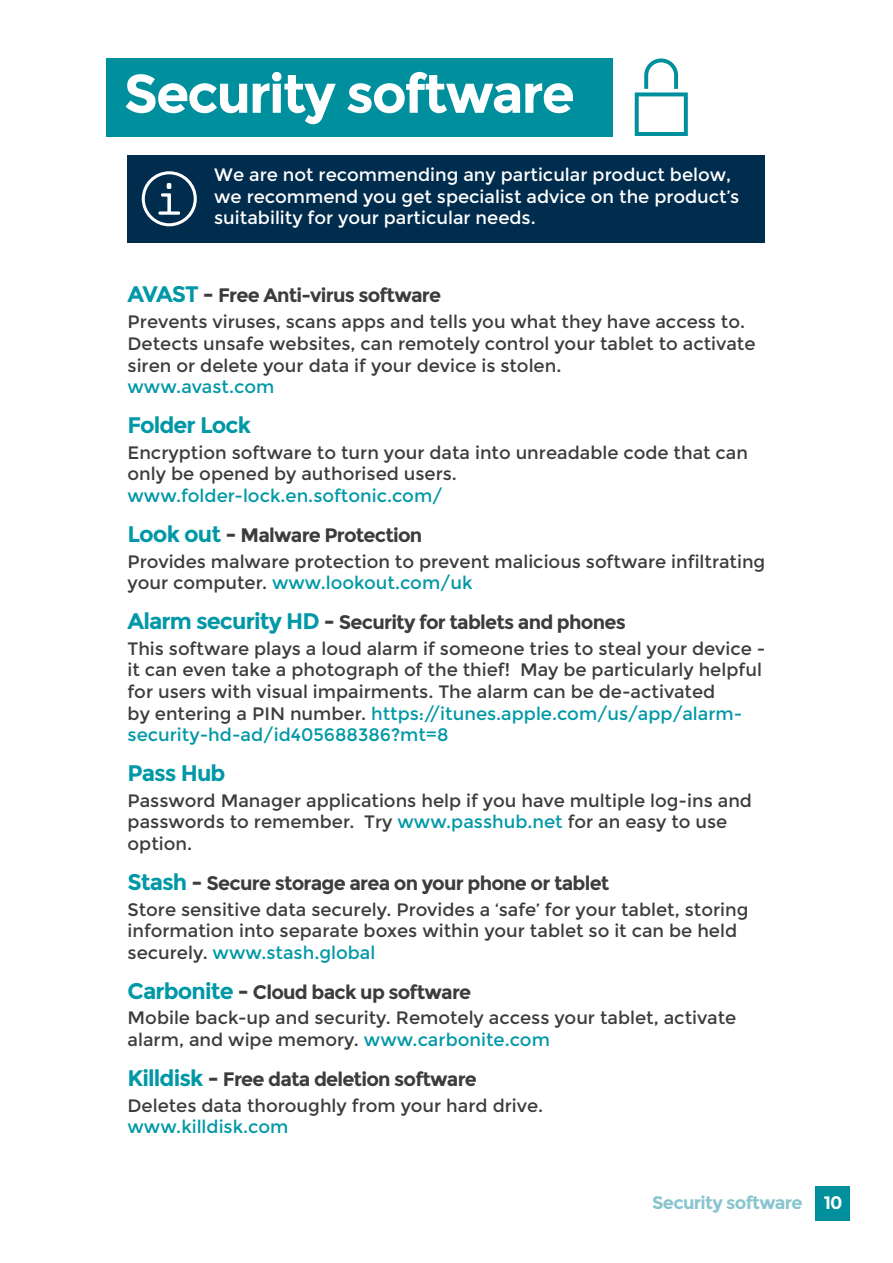
<style>
.page{position:relative;width:893px;height:1263px;background:#fff}
.page>*{position:absolute;margin:0;border:0;box-sizing:border-box;transform-origin:0 0}
.t1{font:700 54px "Montserrat";letter-spacing:-.04em;color:#fff}
.t2{font:700 22.5px "Montserrat";letter-spacing:-.04em;color:#0098a6}
.t3{font:700 19.5px "Montserrat";letter-spacing:-.04em;color:#3c3c3b}
.t4{font:18px/21.6px "Montserrat";color:#3c3c3b}
.t5{font:18px/21.6px "Montserrat";color:#fff}
.t6{font:18px "Montserrat";color:#0098a6}
.t7{font:700 18px "Montserrat";letter-spacing:-.04em;color:#88c5ce}
.s1{font-size:22.5px;color:#0098a6}
.s2{font-size:22.5px}
.s3{color:#0098a6}
.s4{color:#fff}
</style>
<div class="page">
<div style="left:128px;top:155px;width:637px;height:87px;background:#002c4d"></div>
<div style="left:106px;top:59px;width:506px;height:78px;background:#008f9d"></div>
<div style="left:142px;top:171px;width:55px;height:55px;border:3px solid #fff;border-radius:50%"></div>
<svg style="left:158px;top:183px;width:22px;height:32px"></svg>
<div style="left:815px;top:1186px;width:34px;height:34px;background:#008f9d"></div>
<svg style="left:635px;top:58px;width:53px;height:78px"></svg>
<h1 class="t1" style="left:124px;top:62px;width:453px">Security software</h1>
<p class="t5" style="left:214px;top:164px;width:527px">We are not recommending any particular product below, we recommend you get specialist advice on the product’s suitability for your particular needs.</p>
<p class="t3" style="left:128px;top:284px;width:315px"><span class="s1">AVAST</span> <span class="s2">-</span> Free Anti-virus software</p>
<p class="t4" style="left:128px;top:311px;width:629px">Prevents viruses, scans apps and tells you what they have access to.<br>Detects unsafe websites, can remotely control your tablet to activate siren or delete your data if your device is stolen.</p>
<p class="t6" style="left:128px;top:376px;width:148px">www.avast.com</p>
<p class="t2" style="left:128px;top:411px;width:125px">Folder Lock</p>
<p class="t4" style="left:128px;top:442px;width:622px">Encryption software to turn your data into unreadable code that can only be opened by authorised users.</p>
<p class="t6" style="left:128px;top:485px;width:317px">www.folder-lock.en.softonic.com/</p>
<p class="t3" style="left:128px;top:523px;width:296px"><span class="s1">Look out</span> <span class="s2">-</span> Malware Protection</p>
<p class="t4" style="left:128px;top:551px;width:639px">Provides malware protection to prevent malicious software infiltrating your computer. <span class="s3">www.lookout.com/uk</span></p>
<p class="t3" style="left:128px;top:610px;width:500px"><span class="s1">Alarm security HD</span> <span class="s2">-</span> Security for tablets and phones</p>
<p class="t4" style="left:128px;top:638px;width:639px">This software plays a loud alarm if someone tries to steal your device - it can even take a photograph of the thief! May be particularly helpful for users with visual impairments. The alarm can be de-activated<br>by entering a PIN number. <span class="s3">https://itunes.apple.com/us/app/alarm&shy;security-hd-ad/id405688386?mt=8</span></p>
<p class="t2" style="left:128px;top:760px;width:99px">Pass Hub</p>
<p class="t4" style="left:128px;top:790px;width:626px">Password Manager applications help if you have multiple log-ins and passwords to remember. Try <span class="s3">www.passhub.net</span> for an easy to use option.</p>
<p class="t3" style="left:128px;top:871px;width:483px"><span class="s1">Stash</span> <span class="s2">-</span> Secure storage area on your phone or tablet</p>
<p class="t4" style="left:128px;top:899px;width:622px">Store sensitive data securely. Provides a ‘safe’ for your tablet, storing information into separate boxes within your tablet so it can be held securely. <span class="s3">www.stash.global</span></p>
<p class="t3" style="left:128px;top:980px;width:345px"><span class="s1">Carbonite</span> <span class="s2">-</span> Cloud back up software</p>
<p class="t4" style="left:128px;top:1007px;width:610px">Mobile back-up and security. Remotely access your tablet, activate alarm, and wipe memory. <span class="s3">www.carbonite.com</span></p>
<p class="t3" style="left:128px;top:1067px;width:351px"><span class="s1">Killdisk</span> <span class="s2">-</span> Free data deletion software</p>
<p class="t4" style="left:128px;top:1095px;width:417px">Deletes data thoroughly from your hard drive.</p>
<p class="t6" style="left:128px;top:1116px;width:162px">www.killdisk.com</p>
<p class="t7" style="left:652px;top:1192px;width:192px">Security software <span class="s4">10</span></p>
</div>
